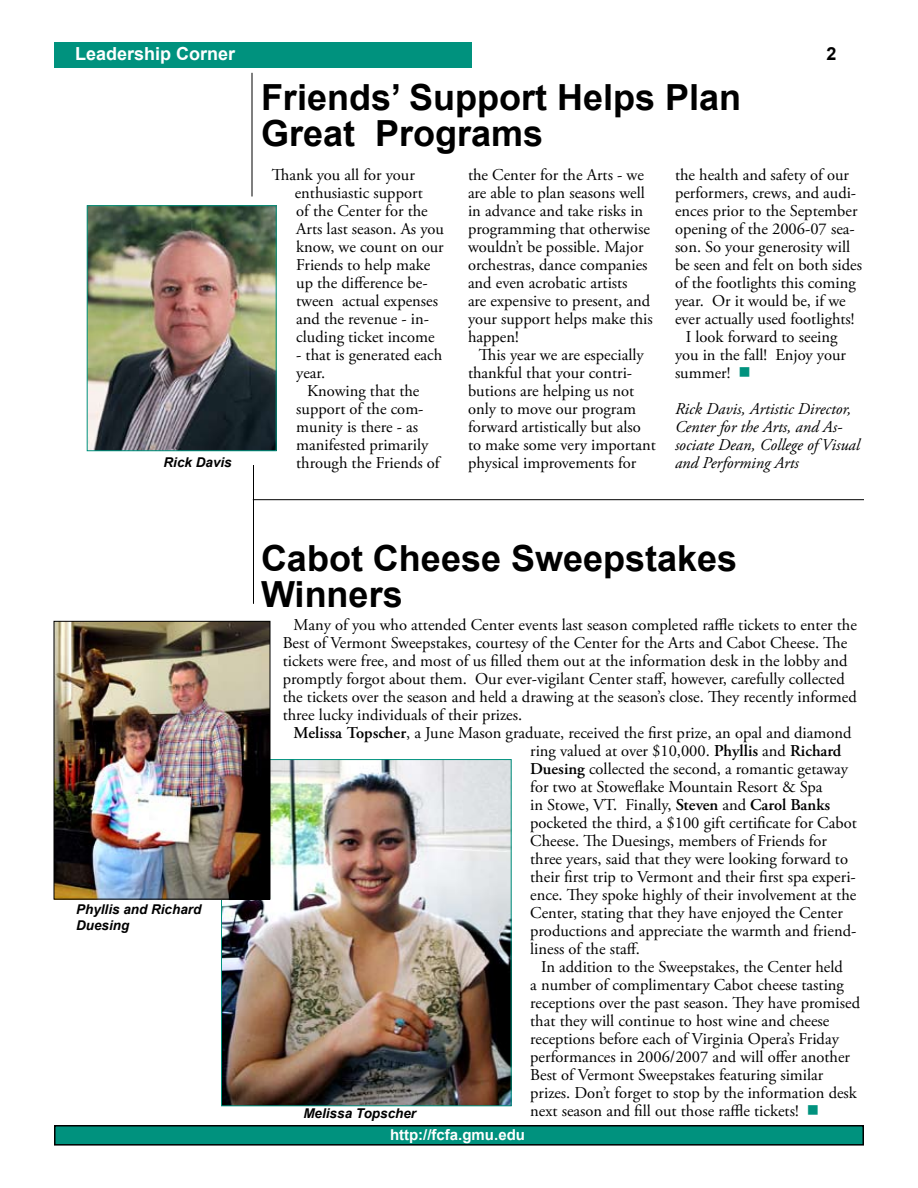
<style>
.page{position:relative;width:918px;height:1188px;background:#fff}
.page>*{position:absolute;margin:0;border:0;box-sizing:border-box;transform-origin:0 0}
.t1{font:700 36px/36px "Arial";color:#000}
.t2{font:700 18px "Arial";color:#fff}
.t3{font:700 18px "Arial";color:#000}
.t4{font:16.5px/18px "Adobe Garamond Pro";color:#000}
.t5{font:italic 16.5px/18px "Adobe Garamond Pro";color:#000}
.t6{font:700 15px "Arial";color:#fff}
.t7{font:italic 700 13.5px/16.2px "Arial";color:#000}
.s1{color:#00927e}
.s2{font-weight:600}
</style>
<div class="page">
<div style="left:55px;top:1126px;width:808px;height:19px;background:#00927e"></div>
<div style="left:54px;top:1125px;width:810px;height:21px;border:2px solid #000"></div>
<div style="left:54px;top:42px;width:418px;height:25px;background:#00927e"></div>
<hr style="left:252px;top:73px;width:1px;height:123px;background:#000">
<hr style="left:253px;top:465px;width:1px;height:139px;background:#000">
<hr style="left:253px;top:499px;width:611px;height:1px;background:#000">
<img style="left:89px;top:208px;width:185px;height:241px">
<div style="left:87px;top:206px;width:189px;height:245px;border:1px solid #00927e"></div>
<img style="left:223px;top:761px;width:286px;height:343px">
<div style="left:221px;top:759px;width:290px;height:347px;border:1px solid #00927e"></div>
<img style="left:56px;top:623px;width:212px;height:274px">
<div style="left:54px;top:621px;width:216px;height:278px;border:1px solid #000"></div>
<p class="t2" style="left:75px;top:43px;width:162px">Leadership Corner</p>
<p class="t3" style="left:826px;top:43px;width:12px">2</p>
<p class="t7" style="left:164px;top:454px;width:70px">Rick Davis</p>
<p class="t7" style="left:76px;top:901px;width:127px">Phyllis and Richard<br>Duesing</p>
<h1 class="t1" style="left:261px;top:79px;width:482px">Friends’ Support Helps Plan<br>Great Programs</h1>
<p class="t4" style="left:295px;top:166px;width:151px;text-indent:-23px">Thank you all for your enthusiastic support<br>of the Center for the<br>Arts last season. As you know, we count on our<br>Friends to help make up the difference be&shy;tween actual expenses and the revenue - in&shy;cluding ticket income</p>
<p class="t4" style="left:296px;top:346px;width:148px">- that is generated each year.</p>
<p class="t4" style="left:296px;top:382px;width:145px;text-indent:11px">Knowing that the support of the com&shy;munity is there - as manifested primarily through the Friends of</p>
<p class="t4" style="left:468px;top:166px;width:186px">the Center for the Arts - we are able to plan seasons well in advance and take risks in programming that otherwise wouldn’t be possible. Major orchestras, dance companies and even acrobatic artists<br>are expensive to present, and your support helps make this happen!</p>
<p class="t4" style="left:468px;top:346px;width:189px;text-indent:11px">This year we are especially thankful that your contri&shy;butions are helping us not only to move our program forward artistically but also to make some very important physical improvements for</p>
<p class="t4" style="left:675px;top:166px;width:176px">the health and safety of our</p>
<p class="t4" style="left:675px;top:184px;width:183px">performers, crews, and audi-</p>
<p class="t4" style="left:675px;top:202px;width:184px">ences prior to the September</p>
<p class="t4" style="left:675px;top:220px;width:181px">opening of the 2006-07 sea-</p>
<p class="t4" style="left:675px;top:238px;width:177px">son. So your generosity will</p>
<p class="t4" style="left:675px;top:256px;width:189px">be seen and felt on both sides</p>
<p class="t4" style="left:675px;top:274px;width:182px">of the footlights this coming</p>
<p class="t4" style="left:675px;top:292px;width:172px">year. Or it would be, if we</p>
<p class="t4" style="left:675px;top:310px;width:181px">ever actually used footlights!</p>
<p class="t4" style="left:686px;top:328px;width:153px">I look forward to seeing</p>
<p class="t4" style="left:675px;top:346px;width:173px">you in the fall! Enjoy your</p>
<p class="t4" style="left:675px;top:364px;width:77px">summer! <span class="s1">■</span></p>
<p class="t5" style="left:675px;top:400px;width:186px">Rick Davis, Artistic Director,<br>Center for the Arts, and As&shy;sociate Dean, College of Visual and Performing Arts</p>
<h1 class="t1" style="left:261px;top:540px;width:478px">Cabot Cheese Sweepstakes<br>Winners</h1>
<p class="t4" style="left:283px;top:616px;width:576px;text-indent:11px">Many of you who attended Center events last season completed raffle tickets to enter the Best of Vermont Sweepstakes, courtesy of the Center for the Arts and Cabot Cheese. The tickets were free, and most of us filled them out at the information desk in the lobby and promptly forgot about them. Our ever-vigilant Center staff, however, carefully collected the tickets over the season and held a drawing at the season’s close. They recently informed three lucky individuals of their prizes.</p>
<p class="t4" style="left:530px;top:724px;width:328px;text-indent:-237px"><span class="s2">Melissa Topscher</span>, a June Mason graduate, received the first prize, an opal and diamond ring valued at over $10,000. <span class="s2">Phyllis</span> and <span class="s2">Richard Duesing</span> collected the second, a romantic getaway for two at Stoweflake Mountain Resort &amp; Spa<br>in Stowe, VT. Finally, <span class="s2">Steven</span> and <span class="s2">Carol Banks </span>pocketed the third, a $100 gift certificate for Cabot Cheese. The Duesings, members of Friends for three years, said that they were looking forward to their first trip to Vermont and their first spa experi&shy;ence. They spoke highly of their involvement at the Center, stating that they have enjoyed the Center productions and appreciate the warmth and friend&shy;liness of the staff.</p>
<p class="t4" style="left:530px;top:958px;width:331px;text-indent:11px">In addition to the Sweepstakes, the Center held<br>a number of complimentary Cabot cheese tasting receptions over the past season. They have promised that they will continue to host wine and cheese receptions before each of Virginia Opera’s Friday performances in 2006/2007 and will offer another Best of Vermont Sweepstakes featuring similar prizes. Don’t forget to stop by the information desk next season and fill out those raffle tickets! <span class="s1">■</span></p>
<p class="t7" style="left:303px;top:1105px;width:114px">Melissa Topscher</p>
<p class="t6" style="left:390px;top:1126px;width:136px">http://fcfa.gmu.edu</p>
</div>
